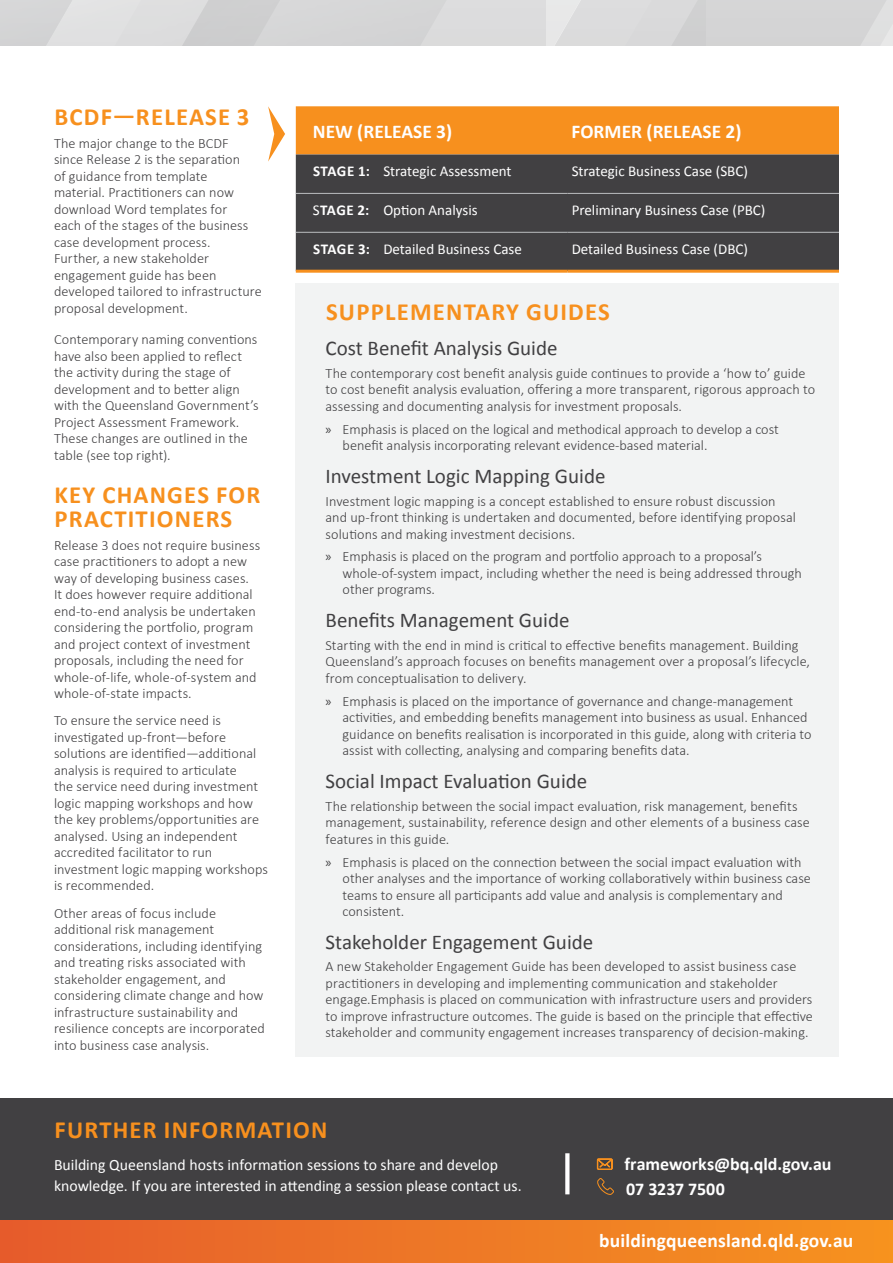
<style>
.page{position:relative;width:893px;height:1263px;background:#fff}
.page>*{position:absolute;margin:0;border:0;box-sizing:border-box;transform-origin:0 0}
.t1{font:700 24.75px/24px "Calibri";letter-spacing:.05em;color:#f7901e}
.t2{font:21px "Calibri";color:#414042}
.t3{font:700 19.5px "Calibri";color:#fff}
.t4{font:700 18px/25.2px "Calibri";letter-spacing:-.005em;color:#fff}
.t5{font:15.75px/21px "Calibri";color:#fff}
.t6{font:15px "Calibri";color:#fff}
.t7{font:300 14.25px/16.5px "Calibri";color:#414042}
.s1{font-weight:700}
.s2{font-family:"Myriad Pro";font-weight:400}
</style>
<div class="page">
<svg style="left:0;top:0;width:893px;height:46px;background:#d7d8d8"></svg>
<div style="left:0;top:1099px;width:893px;height:164px;background:#414042"></div>
<div style="left:296px;top:283px;width:543px;height:774px;background:#f2f3f3"></div>
<svg style="left:597px;top:1158px;width:16px;height:12px"></svg>
<svg style="left:597px;top:1178px;width:17px;height:17px"></svg>
<div style="left:0;top:1220px;width:893px;height:43px;background:linear-gradient(to right,#e55c2c,#f6931f)"></div>
<svg style="left:565px;top:1153px;width:4px;height:41px"></svg>
<div style="left:296px;top:106px;width:543px;height:48px;background:#f7901e"></div>
<div style="left:296px;top:154px;width:543px;height:116px;background:#414042"></div>
<hr style="left:296px;top:193px;width:271px;height:1px;background:#bcbec0">
<hr style="left:567px;top:193px;width:272px;height:1px;background:#bcbec0">
<hr style="left:296px;top:232px;width:271px;height:1px;background:#bcbec0">
<hr style="left:567px;top:232px;width:272px;height:1px;background:#bcbec0">
<hr style="left:296px;top:270px;width:271px;height:3px;background:#f7901e">
<hr style="left:567px;top:270px;width:272px;height:3px;background:#f7901e">
<svg style="left:268px;top:106px;width:17px;height:56px"></svg>
<h1 class="t1" style="left:54px;top:105px;width:196px">BCDF—RELEASE 3</h1>
<p class="t7" style="left:54px;top:134px;width:209px">The major change to the BCDF<br>since Release 2 is the separation<br>of guidance from template material. Practitioners can now download Word templates for<br>each of the stages of the business case development process.<br>Further, a new stakeholder engagement guide has been developed tailored to infrastructure proposal development.</p>
<p class="t7" style="left:54px;top:330px;width:206px">Contemporary naming conventions have also been applied to reflect the activity during the stage of development and to better align with the Queensland Government’s<br>Project Assessment Framework.<br>These changes are outlined in the table (see top right).</p>
<h1 class="t1" style="left:54px;top:483px;width:207px">KEY CHANGES FOR<br>PRACTITIONERS</h1>
<p class="t7" style="left:54px;top:536px;width:208px">Release 3 does not require business case practitioners to adopt a new way of developing business cases.<br>It does however require additional end-to-end analysis be undertaken considering the portfolio, program and project context of investment proposals, including the need for whole-of-life, whole-of-system and whole-of-state impacts.</p>
<p class="t7" style="left:54px;top:712px;width:216px">To ensure the service need is investigated up-front—before solutions are identified—additional analysis is required to articulate<br>the service need during investment logic mapping workshops and how the key problems/opportunities are analysed. Using an independent accredited facilitator to run investment logic mapping workshops is recommended.</p>
<p class="t7" style="left:54px;top:904px;width:212px">Other areas of focus include additional risk management considerations, including identifying and treating risks associated with stakeholder engagement, and considering climate change and how infrastructure sustainability and resilience concepts are incorporated into business case analysis.</p>
<h3 class="t3" style="left:313px;top:119px;width:141px">NEW (RELEASE 3)</h3>
<h3 class="t3" style="left:572px;top:119px;width:171px">FORMER (RELEASE 2)</h3>
<p class="t6" style="left:313px;top:162px;width:200px"><span class="s1">STAGE 1:</span> Strategic Assessment</p>
<p class="t6" style="left:572px;top:162px;width:178px">Strategic Business Case (SBC)</p>
<p class="t6" style="left:313px;top:201px;width:166px">S<span class="s1">TAGE 2:</span> Option Analysis</p>
<p class="t6" style="left:572px;top:201px;width:195px">Preliminary Business Case (PBC)</p>
<p class="t6" style="left:313px;top:240px;width:210px"><span class="s1">STAGE 3:</span> Detailed Business Case</p>
<p class="t6" style="left:572px;top:240px;width:178px">Detailed Business Case (DBC)</p>
<h1 class="t1" style="left:326px;top:300px;width:285px">SUPPLEMENTARY GUIDES</h1>
<h2 class="t2" style="left:326px;top:335px;width:234px">Cost Benefit Analysis Guide</h2>
<p class="t7" style="left:326px;top:364px;width:491px">The contemporary cost benefit analysis guide continues to provide a ‘how to’ guide to cost benefit analysis evaluation, offering a more transparent, rigorous approach to assessing and documenting analysis for investment proposals.</p>
<p class="t7" style="left:343px;top:420px;width:438px;text-indent:-17px"><span class="s2">»</span> Emphasis is placed on the logical and methodical approach to develop a cost benefit analysis incorporating relevant evidence-based material.</p>
<h2 class="t2" style="left:326px;top:462px;width:281px">Investment Logic Mapping Guide</h2>
<p class="t7" style="left:326px;top:492px;width:472px">Investment logic mapping is a concept established to ensure robust discussion and up-front thinking is undertaken and documented, before identifying proposal solutions and making investment decisions.</p>
<p class="t7" style="left:343px;top:548px;width:461px;text-indent:-17px"><span class="s2">»</span> Emphasis is placed on the program and portfolio approach to a proposal’s whole-of-system impact, including whether the need is being addressed through other programs.</p>
<h2 class="t2" style="left:326px;top:607px;width:245px">Benefits Management Guide</h2>
<p class="t7" style="left:326px;top:636px;width:486px">Starting with the end in mind is critical to effective benefits management. Building<br>Queensland’s approach focuses on benefits management over a proposal’s lifecycle, from conceptualisation to delivery.</p>
<p class="t7" style="left:343px;top:692px;width:470px;text-indent:-17px"><span class="s2">»</span> Emphasis is placed on the importance of governance and change-management activities, and embedding benefits management into business as usual. Enhanced guidance on benefits realisation is incorporated in this guide, along with criteria to assist with collecting, analysing and comparing benefits data.</p>
<h2 class="t2" style="left:326px;top:767px;width:263px">Social Impact Evaluation Guide</h2>
<p class="t7" style="left:326px;top:797px;width:486px">The relationship between the social impact evaluation, risk management, benefits management, sustainability, reference design and other elements of a business case features in this guide.</p>
<p class="t7" style="left:343px;top:853px;width:470px;text-indent:-17px"><span class="s2">»</span> Emphasis is placed on the connection between the social impact evaluation with other analyses and the importance of working collaboratively within business case teams to ensure all participants add value and analysis is complementary and consistent.</p>
<h2 class="t2" style="left:326px;top:928px;width:269px">Stakeholder Engagement Guide</h2>
<p class="t7" style="left:326px;top:958px;width:489px">A new Stakeholder Engagement Guide has been developed to assist business case practitioners in developing and implementing communication and stakeholder engage.Emphasis is placed on communication with infrastructure users and providers to improve infrastructure outcomes. The guide is based on the principle that effective stakeholder and community engagement increases transparency of decision-making.</p>
<h1 class="t1" style="left:54px;top:1118px;width:274px">FURTHER INFORMATION</h1>
<p class="t5" style="left:54px;top:1154px;width:469px">Building Queensland hosts information sessions to share and develop knowledge. If you are interested in attending a session please contact us.</p>
<p class="t4" style="left:625px;top:1151px;width:208px">frameworks@bq.qld.gov.au<br>07 3237 7500</p>
<h3 class="t3" style="left:599px;top:1227px;width:255px">buildingqueensland.qld.gov.au</h3>
</div>
